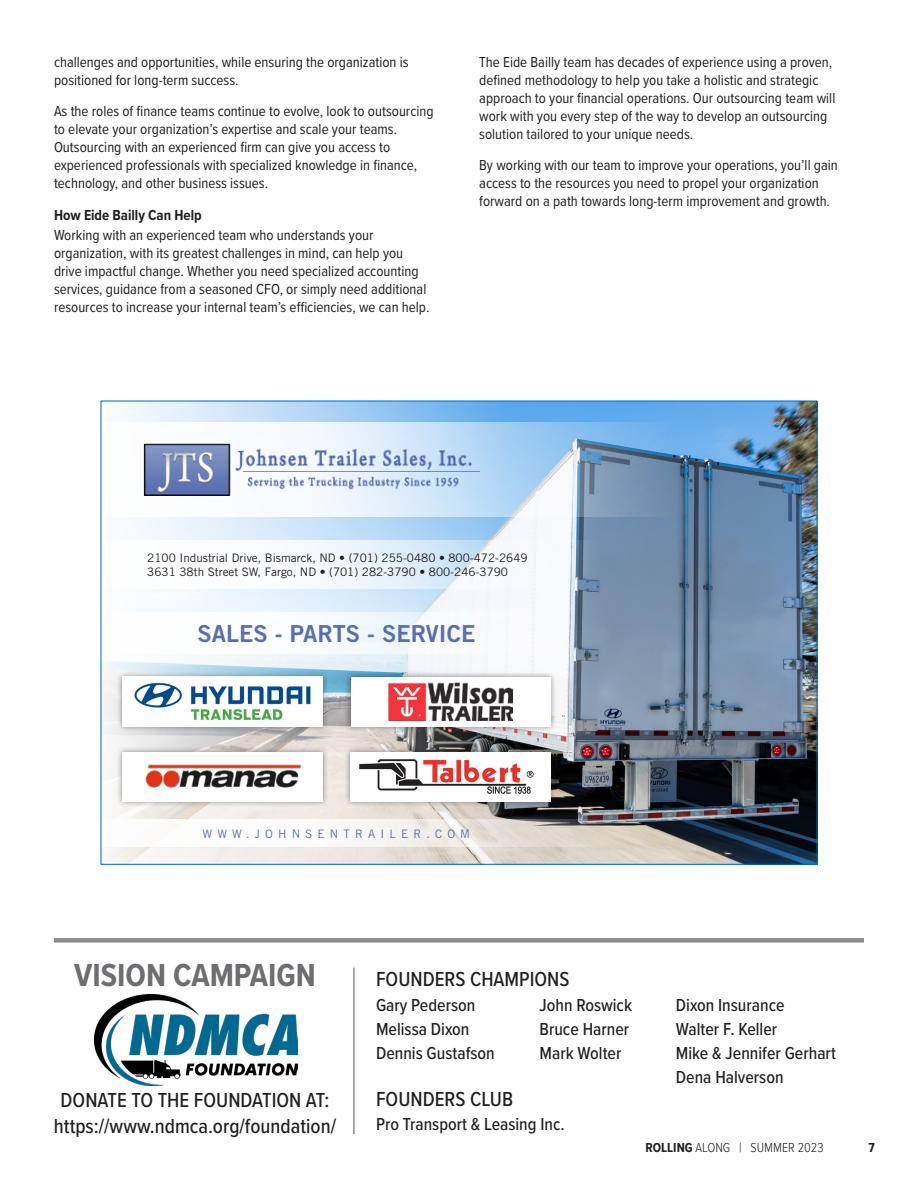
<style>
.page{position:relative;width:918px;height:1188px;background:#fff}
.page>*{position:absolute;margin:0;border:0;box-sizing:border-box;transform-origin:0 0}
.t1{font:700 33px "Proxima Nova Cond";color:#6d6e71}
.t2{font:23.4px "Trade Gothic Bold Two";color:#586eb0}
.t3{font:500 21px/25.2px "Proxima Nova Cond";color:#231f20;text-align:center}
.t4{font:500 18px/24px "Proxima Nova Cond";color:#231f20}
.t5{font:15px/18px "Proxima Nova Cond";color:#231f20}
.t6{font:700 15px "Proxima Nova Cond";color:#231f20}
.t7{font:300 13.5px "Proxima Nova Cond";color:#231f20}
.t8{font:700 13.5px "Proxima Nova Cond";color:#231f20}
.t9{font:11.7px/14.1px "Trade Gothic";color:#231f20}
.t10{font:11.7px "Trade Gothic";letter-spacing:.44em;color:#586eb0}
.s1{font-weight:700}
</style>
<div class="page">
<div style="left:54px;top:938px;width:810px;height:5px;background:#8a8c8e"></div>
<hr style="left:353px;top:968px;width:2px;height:166px;background:#8a8c8e">
<img style="left:95px;top:995px;width:203px;height:90px">
<img style="left:103px;top:403px;width:712px;height:460px">
<svg style="left:103px;top:422px;width:572px;height:94px"></svg>
<svg style="left:103px;top:540px;width:496px;height:48px"></svg>
<img style="left:133px;top:431px;width:355px;height:77px">
<div style="left:101px;top:612px;width:469px;height:41px;background:#fff"></div>
<svg style="left:103px;top:819px;width:525px;height:28px;fill:#f9f7f5"></svg>
<div style="left:116px;top:671px;width:213px;height:61px;background:#231f20;opacity:.5"></div>
<img style="left:122px;top:677px;width:201px;height:49px">
<div style="left:116px;top:746px;width:213px;height:61px;background:#231f20;opacity:.5"></div>
<div style="left:122px;top:752px;width:201px;height:50px;background:#fff"></div>
<img style="left:145px;top:764px;width:156px;height:24px">
<div style="left:345px;top:746px;width:211px;height:61px;background:#231f20;opacity:.5"></div>
<img style="left:351px;top:752px;width:199px;height:50px">
<div style="left:345px;top:671px;width:211px;height:61px;background:#231f20;opacity:.5"></div>
<div style="left:351px;top:677px;width:199px;height:49px;background:#fff"></div>
<img style="left:388px;top:683px;width:125px;height:38px">
<p class="t5" style="left:54px;top:52px;width:356px">challenges and opportunities, while ensuring the organization is positioned for long-term success.</p>
<p class="t5" style="left:54px;top:102px;width:381px">As the roles of finance teams continue to evolve, look to outsourcing to elevate your organization’s expertise and scale your teams.<br>Outsourcing with an experienced firm can give you access to experienced professionals with specialized knowledge in finance, technology, and other business issues.</p>
<p class="t6" style="left:54px;top:204px;width:149px">How Eide Bailly Can Help</p>
<p class="t5" style="left:54px;top:225px;width:377px">Working with an experienced team who understands your organization, with its greatest challenges in mind, can help you drive impactful change. Whether you need specialized accounting services, guidance from a seasoned CFO, or simply need additional resources to increase your internal team’s efficiencies, we can help.</p>
<p class="t5" style="left:479px;top:52px;width:358px">The Eide Bailly team has decades of experience using a proven, defined methodology to help you take a holistic and strategic approach to your financial operations. Our outsourcing team will work with you every step of the way to develop an outsourcing solution tailored to your unique needs.</p>
<p class="t5" style="left:479px;top:156px;width:360px">By working with our team to improve your operations, you’ll gain access to the resources you need to propel your organization forward on a path towards long-term improvement and growth.</p>
<p class="t9" style="left:147px;top:550px;width:382px">2100 Industrial Drive, Bismarck, ND • (701) 255-0480 • 800-472-2649<br>3631 38th Street SW, Fargo, ND • (701) 282-3790 • 800-246-3790</p>
<h2 class="t2" style="left:198px;top:619px;width:279px">SALES - PARTS - SERVICE</h2>
<p class="t10" style="left:202px;top:827px;width:269px">WWW.JOHNSENTRAILER.COM</p>
<h1 class="t1" style="left:74px;top:951px;width:243px">VISION CAMPAIGN</h1>
<h3 class="t3" style="left:54px;top:1087px;width:284px">DONATE TO THE FOUNDATION AT: https://www.ndmca.org/foundation/</h3>
<h3 class="t3" style="left:376px;top:966px;width:195px">FOUNDERS CHAMPIONS</h3>
<p class="t4" style="left:540px;top:992px;width:94px">John Roswick<br>Bruce Harner<br>Mark Wolter</p>
<p class="t4" style="left:676px;top:992px;width:162px">Dixon Insurance<br>Walter F. Keller<br>Mike &amp; Jennifer Gerhart<br>Dena Halverson</p>
<p class="t4" style="left:376px;top:992px;width:120px">Gary Pederson<br>Melissa Dixon<br>Dennis Gustafson</p>
<h3 class="t3" style="left:376px;top:1086px;width:139px">FOUNDERS CLUB</h3>
<p class="t4" style="left:376px;top:1111px;width:190px">Pro Transport &amp; Leasing Inc.</p>
<p class="t7" style="left:645px;top:1137px;width:180px"><span class="s1">ROLLING</span> ALONG | SUMMER 2023</p>
<p class="t8" style="left:868px;top:1137px;width:8px">7</p>
</div>
